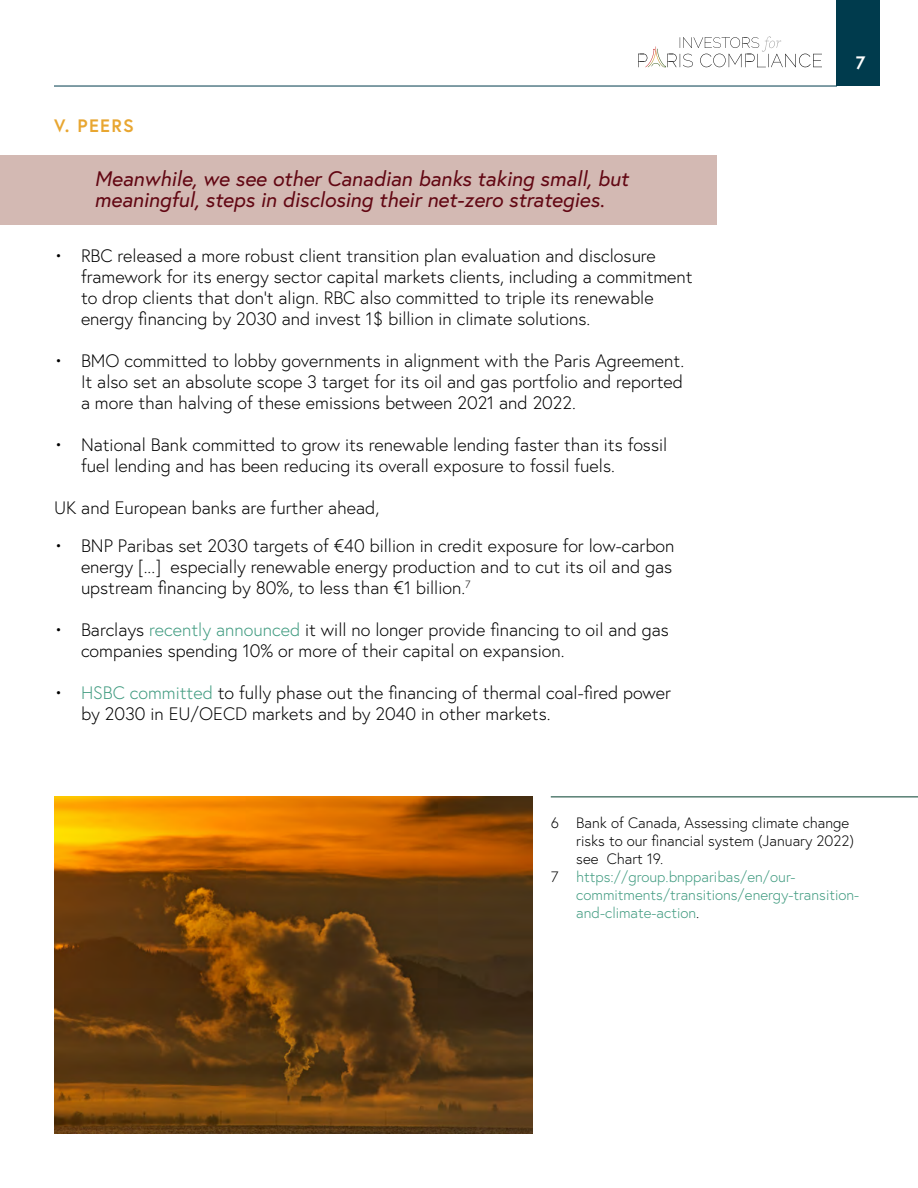
<style>
.page{position:relative;width:918px;height:1188px;background:#fff}
.page>*{position:absolute;margin:0;border:0;box-sizing:border-box;transform-origin:0 0}
.t1{font:italic 21px/21px "Europa";color:#620713}
.t2{font:300 18px/21px "Europa";color:#000}
.t3{font:700 18px "Europa";letter-spacing:.075em;color:#e8a631}
.t4{font:700 18px "Europa";color:#fff}
.t5{font:300 15px "Europa";color:#409b80}
.t6{font:300 15px "Europa";color:#000}
.s1{color:#409b80}
.s2{color:#000}
</style>
<div class="page">
<div style="left:837px;top:0;width:43px;height:86px;background:#003b4d"></div>
<hr style="left:54px;top:86px;width:783px;height:1px;background:#003b4d">
<svg style="left:638px;top:36px;width:184px;height:32px"></svg>
<div style="left:0;top:156px;width:716px;height:69px;background:#d3b9b3"></div>
<hr style="left:551px;top:796px;width:367px;height:1px;background:#043f2d">
<img style="left:54px;top:796px;width:479px;height:338px">
<p class="t3" style="left:54px;top:113px;width:81px">V. PEERS</p>
<p class="t1" style="left:94px;top:168px;width:535px">Meanwhile, we see other Canadian banks taking small, but meaningful, steps in disclosing their net-zero strategies.</p>
<p class="t2" style="left:81px;top:245px;width:613px;text-indent:-27px">• RBC released a more robust client transition plan evaluation and disclosure framework for its energy sector capital markets clients, including a commitment to drop clients that don’t align. RBC also committed to triple its renewable energy financing by 2030 and invest 1$ billion in climate solutions.</p>
<p class="t2" style="left:81px;top:350px;width:605px;text-align:justify;text-indent:-27px">• BMO committed to lobby governments in alignment with the Paris Agreement.<br>It also set an absolute scope 3 target for its oil and gas portfolio and reported a more than halving of these emissions between 2021 and 2022.</p>
<p class="t2" style="left:81px;top:434px;width:588px;text-indent:-27px">• National Bank committed to grow its renewable lending faster than its fossil fuel lending and has been reducing its overall exposure to fossil fuels.</p>
<p class="t2" style="left:54px;top:497px;width:327px">UK and European banks are further ahead,</p>
<p class="t2" style="left:81px;top:535px;width:595px;text-indent:-27px">• BNP Paribas set 2030 targets of €40 billion in credit exposure for low-carbon energy [...] especially renewable energy production and to cut its oil and gas upstream financing by 80%, to less than €1 billion.<sup>7</sup></p>
<p class="t2" style="left:81px;top:619px;width:589px;text-indent:-27px">• Barclays <span class="s1">recently announced</span> it will no longer provide financing to oil and gas companies spending 10% or more of their capital on expansion.</p>
<p class="t2" style="left:81px;top:682px;width:592px;text-indent:-27px">• <span class="s1">HSBC committed</span> to fully phase out the financing of thermal coal-fired power by 2030 in EU/OECD markets and by 2040 in other markets.</p>
<p class="t4" style="left:856px;top:50px;width:11px">7</p>
<p class="t6" style="left:551px;top:814px;width:300px">6 Bank of Canada, Assessing climate change</p>
<p class="t6" style="left:576px;top:832px;width:279px">risks to our financial system (January 2022)</p>
<p class="t6" style="left:576px;top:850px;width:89px">see Chart 19.</p>
<p class="t5" style="left:551px;top:868px;width:246px"><span class="s2">7</span> https://group.bnpparibas/en/our-</p>
<p class="t5" style="left:576px;top:886px;width:284px">commitments/transitions/energy-transition-</p>
<p class="t5" style="left:576px;top:904px;width:125px">and-climate-action<span class="s2">.</span></p>
</div>
